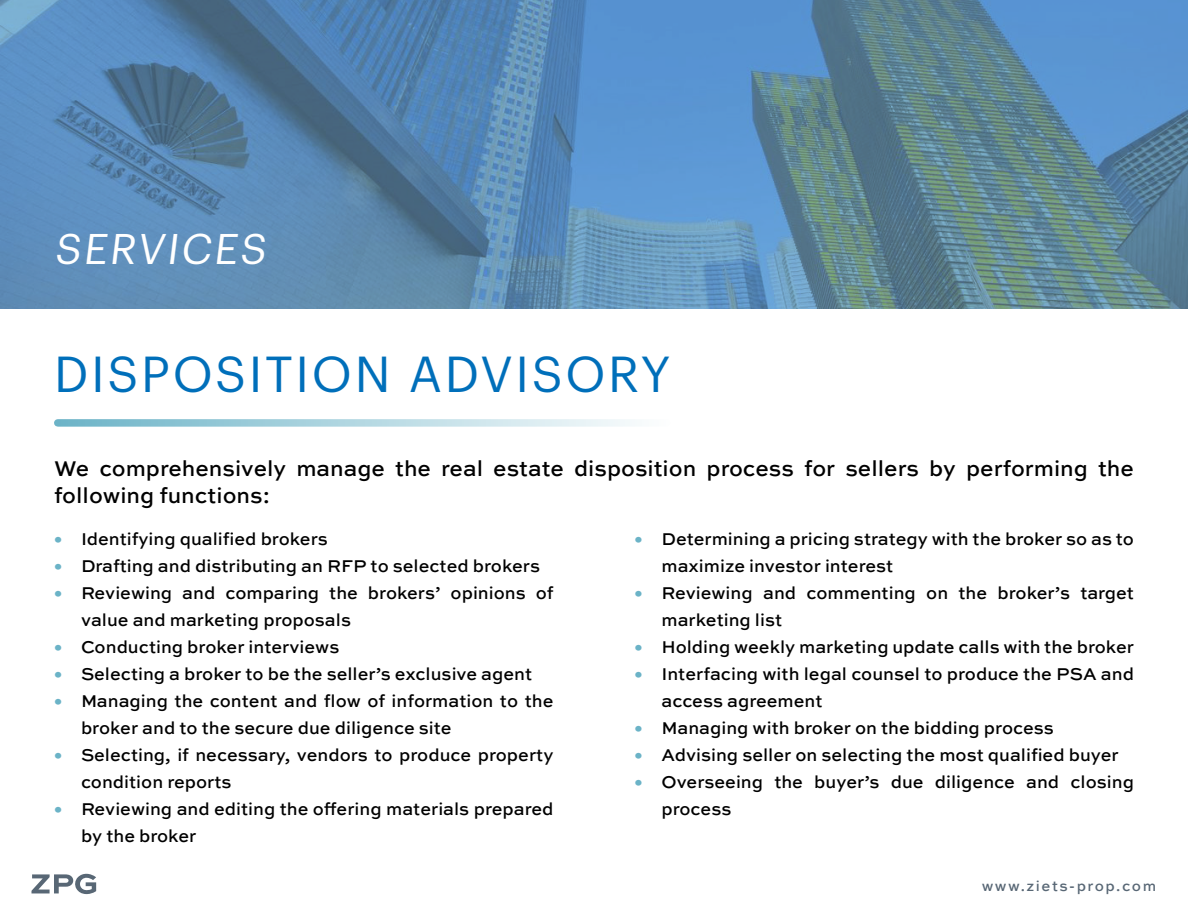
<style>
.page{position:relative;width:1188px;height:918px;background:#fff}
.page>*{position:absolute;margin:0;border:0;box-sizing:border-box;transform-origin:0 0}
.t1{font:49.5px "Graphik";letter-spacing:.055em;color:#006fba}
.t2{font:42px "Graphik";color:#fff}
.t3{font:500 22.5px/27px "Sweet Sans";color:#000}
.t4{font:500 18px/27px "Sweet Sans";color:#000}
.t5{font:500 15px "Sweet Sans";letter-spacing:.1em;color:#586775}
.s1{font-weight:700;color:#6bb3c7}
</style>
<div class="page">
<svg style="left:0;top:0;width:1188px;height:309px;background:#5b89ae"></svg>
<svg style="left:58px;top:419px;width:574px;height:8px;background:#b5d8e2"></svg>
<svg style="left:31px;top:874px;width:65px;height:20px"></svg>
<h2 class="t2" style="left:54px;top:217px;width:220px">SERVICES</h2>
<h1 class="t1" style="left:54px;top:337px;width:618px">DISPOSITION ADVISORY</h1>
<p class="t3" style="left:54px;top:456px;width:1082px">We comprehensively manage the real estate disposition process for sellers by performing the following functions:</p>
<p class="t4" style="left:54px;top:526px;width:275px"><span class="s1">•</span> Identifying qualified brokers</p>
<p class="t4" style="left:54px;top:553px;width:488px"><span class="s1">•</span> Drafting and distributing an RFP to selected brokers</p>
<p class="t4" style="left:81px;top:580px;width:474px;text-indent:-27px"><span class="s1">•</span> Reviewing and comparing the brokers’ opinions of value and marketing proposals</p>
<p class="t4" style="left:54px;top:634px;width:287px"><span class="s1">•</span> Conducting broker interviews</p>
<p class="t4" style="left:54px;top:661px;width:480px"><span class="s1">•</span> Selecting a broker to be the seller’s exclusive agent</p>
<p class="t4" style="left:81px;top:688px;width:474px;text-indent:-27px"><span class="s1">•</span> Managing the content and flow of information to the broker and to the secure due diligence site</p>
<p class="t4" style="left:81px;top:742px;width:474px;text-indent:-27px"><span class="s1">•</span> Selecting, if necessary, vendors to produce property condition reports</p>
<p class="t4" style="left:81px;top:796px;width:474px;text-indent:-27px"><span class="s1">•</span> Reviewing and editing the offering materials prepared by the broker</p>
<p class="t4" style="left:662px;top:526px;width:474px;text-indent:-27px"><span class="s1">•</span> Determining a pricing strategy with the broker so as to maximize investor interest</p>
<p class="t4" style="left:662px;top:580px;width:474px;text-indent:-27px"><span class="s1">•</span> Reviewing and commenting on the broker’s target marketing list</p>
<p class="t4" style="left:634px;top:634px;width:501px"><span class="s1">•</span> Holding weekly marketing update calls with the broker</p>
<p class="t4" style="left:662px;top:661px;width:474px;text-indent:-27px"><span class="s1">•</span> Interfacing with legal counsel to produce the PSA and access agreement</p>
<p class="t4" style="left:634px;top:715px;width:421px"><span class="s1">•</span> Managing with broker on the bidding process</p>
<p class="t4" style="left:634px;top:742px;width:486px"><span class="s1">•</span> Advising seller on selecting the most qualified buyer</p>
<p class="t4" style="left:662px;top:769px;width:474px;text-indent:-27px"><span class="s1">•</span> Overseeing the buyer’s due diligence and closing process</p>
<p class="t5" style="left:982px;top:878px;width:176px">www.ziets-prop.com</p>
</div>
